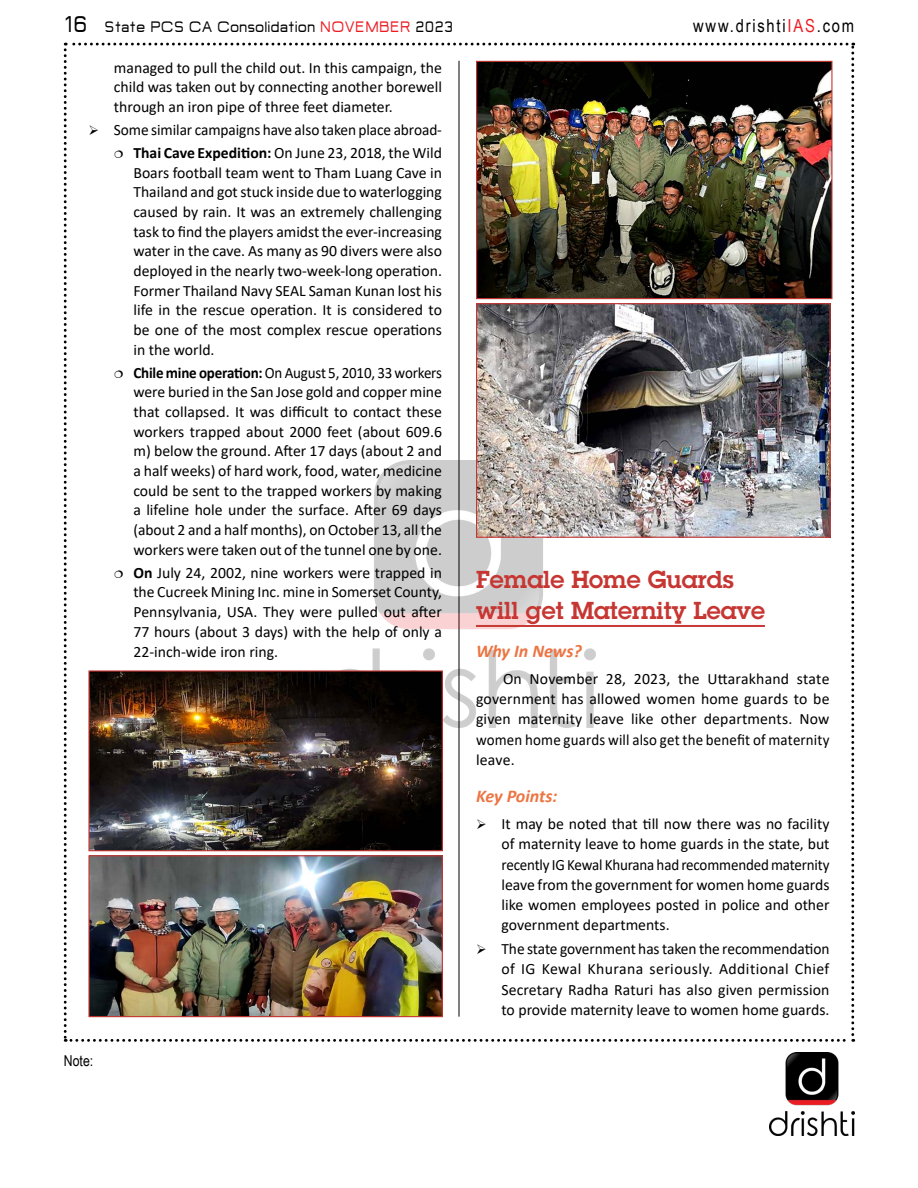
<style>
.page{position:relative;width:918px;height:1188px;background:#fff}
.page>*{position:absolute;margin:0;border:0;box-sizing:border-box;transform-origin:0 0}
.t1{font:600 24px/30.9px "Lubalin Graph Std";color:#c63632}
.t2{font:italic 700 18px "Calibri";color:#ec7543}
.t3{font:18px "Arial Narrow";letter-spacing:.1em;color:#000}
.t4{font:16.5px "Jepanten";color:#000;scale:.91 1}
.t5{font:15.75px/19.6px "Calibri";color:#000;text-align:justify}
.t6{font:15.75px/19.6px "Calibri";color:#000;text-align:justify;scale:.95 1}
.t7{font:15px "Arial Narrow";color:#000}
.s1{font-size:24.75px}
.s2{color:#ed1d24}
.s3{font-weight:700}
</style>
<div class="page">
<img style="left:770px;top:1053px;width:84px;height:82px">
<img style="left:64px;top:43px;width:790px;height:999px">
<p class="t4" style="left:64px;top:20px;width:430px"><span class="s1">16</span> State PCS CA Consolidation <span class="s2">NOVEMBER</span> 2023</p>
<p class="t3" style="left:693px;top:13px;width:163px">www.drishti<span class="s2">IAS</span>.com</p>
<p class="t7" style="left:64px;top:1050px;width:31px">Note:</p>
<p class="t5" style="left:114px;top:57px;width:330px">managed to pull the child out. In this campaign, the child was taken out by connecting another borewell through an iron pipe of three feet diameter.</p>
<p class="t5" style="left:114px;top:118px;width:330px;line-height:23px;text-align:right">Some similar campaigns have also taken place abroad-<br><span class="s3">Thai Cave Expedition:</span> On June 23, 2018, the Wild</p>
<p class="t5" style="left:133px;top:162px;width:310px">Boars football team went to Tham Luang Cave in Thailand and got stuck inside due to waterlogging caused by rain. It was an extremely challenging task to find the players amidst the ever-increasing water in the cave. As many as 90 divers were also deployed in the nearly two-week-long operation.<br>Former Thailand Navy SEAL Saman Kunan lost his life in the rescue operation. It is considered to be one of the most complex rescue operations in the world.</p>
<p class="t6" style="left:133px;top:362px;width:326px"><span class="s3">Chile mine operation:</span> On August 5, 2010, 33 workers were buried in the San Jose gold and copper mine that collapsed. It was difficult to contact these workers trapped about 2000 feet (about 609.6 m) below the ground. After 17 days (about 2 and a half weeks) of hard work, food, water, medicine could be sent to the trapped workers by making a lifeline hole under the surface. After 69 days (about 2 and a half months), on October 13, all the workers were taken out of the tunnel one by one.</p>
<p class="t5" style="left:133px;top:562px;width:310px"><span class="s3">On</span> July 24, 2002, nine workers were trapped in the Cucreek Mining Inc. mine in Somerset County, Pennsylvania, USA. They were pulled out after 77 hours (about 3 days) with the help of only a 22-inch-wide iron ring.</p>
<h1 class="t1" style="left:476px;top:564px;width:290px">Female Home Guards will get Maternity Leave</h1>
<p class="t2" style="left:476px;top:638px;width:107px">Why In News?</p>
<p class="t5" style="left:476px;top:668px;width:355px;line-height:20.2px;text-indent:27px">On November 28, 2023, the Uttarakhand state government has allowed women home guards to be given maternity leave like other departments. Now women home guards will also get the benefit of maternity leave.</p>
<p class="t2" style="left:476px;top:783px;width:83px">Key Points:</p>
<p class="t5" style="left:502px;top:813px;width:330px;line-height:20.2px">It may be noted that till now there was no facility of maternity leave to home guards in the state, but recently IG Kewal Khurana had recommended maternity leave from the government for women home guards like women employees posted in police and other government departments.</p>
<p class="t5" style="left:502px;top:938px;width:330px;line-height:20.2px">The state government has taken the recommendation of IG Kewal Khurana seriously. Additional Chief Secretary Radha Raturi has also given permission to provide maternity leave to women home guards.</p>
</div>
